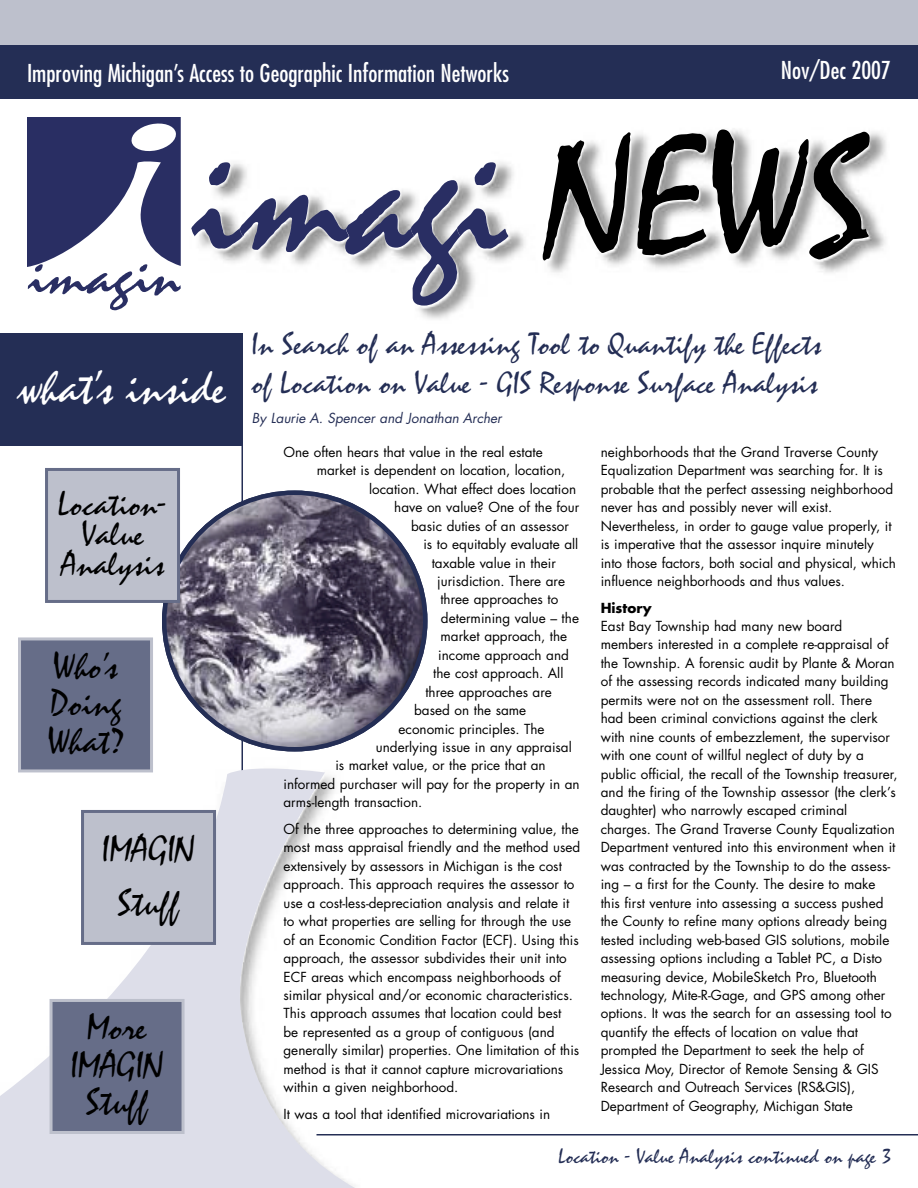
<style>
.page{position:relative;width:918px;height:1188px;background:#fff}
.page>*{position:absolute;margin:0;border:0;box-sizing:border-box;transform-origin:0 0}
.t1{font:48px "Mistral";color:#fff}
.t2{font:37.5px/37.5px "Mistral";color:#000;text-align:center}
.t3{font:34.5px/30px "Mistral";color:#000;text-align:center}
.t4{font:31.5px/39px "Mistral";color:#242e55}
.t5{font:condensed 24px "Futura";color:#fff}
.t6{font:21px "Mistral";color:#242e55}
.t7{font:13.5px/18.5px "Futura";color:#000}
.t8{font:italic 13.5px "Futura";color:#242e55}
.t9{font:700 13.5px "Futura";color:#000}
</style>
<div class="page">
<img style="left:418px;top:129px;width:468px;height:190px">
<hr style="left:242px;top:441px;width:1px;height:342px;background:#242e55">
<svg style="left:0;top:766px;width:355px;height:422px"></svg>
<div style="left:0;top:0;width:918px;height:45px;background:#bdc0cc"></div>
<div style="left:0;top:45px;width:918px;height:54px;background:#242e55"></div>
<div style="left:0;top:333px;width:243px;height:113px;background:#242e55"></div>
<svg style="left:27px;top:117px;width:154px;height:193px"></svg>
<svg style="left:191px;top:162px;width:317px;height:144px"></svg>
<svg style="left:543px;top:132px;width:88px;height:129px"></svg>
<svg style="left:637px;top:133px;width:69px;height:122px"></svg>
<svg style="left:712px;top:130px;width:158px;height:129px"></svg>
<svg style="left:162px;top:490px;width:266px;height:262px"></svg>
<hr style="left:316px;top:1134px;width:602px;height:2px;background:#242e55">
<div style="left:47px;top:469px;width:132px;height:132px;background:#bdc0cc"></div>
<div style="left:45px;top:468px;width:135px;height:135px;border:3px solid #666d88"></div>
<div style="left:83px;top:811px;width:132px;height:132px;background:#bdc0cc"></div>
<div style="left:81px;top:810px;width:135px;height:135px;border:3px solid #666d88"></div>
<div style="left:51px;top:1000px;width:132px;height:132px;background:#666d88"></div>
<div style="left:50px;top:999px;width:135px;height:135px;border:3px solid #bdc0cc"></div>
<div style="left:20px;top:639px;width:132px;height:132px;background:#666d88"></div>
<div style="left:18px;top:637px;width:135px;height:135px;border:3px solid #bdc0cc"></div>
<h3 class="t5" style="left:27px;top:62px;width:484px">Improving Michigan’s Access to Geographic Information Networks</h3>
<h3 class="t5" style="left:781px;top:59px;width:112px">Nov/Dec 2007</h3>
<h1 class="t1" style="left:18px;top:355px;width:209px">what’s inside</h1>
<h3 class="t3" style="left:58px;top:489px;width:110px">Location-<br>Value<br>Analysis</h3>
<h2 class="t2" style="left:48px;top:648px;width:76px;text-align:left">Who’s<br>Doing<br>What?</h2>
<h2 class="t2" style="left:102px;top:822px;width:94px;line-height:54.8px">IMAGIN<br>Stuff</h2>
<h2 class="t2" style="left:71px;top:1009px;width:94px">More<br>IMAGIN<br>Stuff</h2>
<h3 class="t4" style="left:252px;top:325px;width:571px">In Search of an Assessing Tool to Quantify the Effects of Location on Value - GIS Response Surface Analysis</h3>
<p class="t8" style="left:252px;top:411px;width:251px">By Laurie A. Spencer and Jonathan Archer</p>
<p class="t7" style="left:284px;top:444px;width:261px">One often hears that value in the real estate</p>
<p class="t7" style="left:317px;top:462px;width:250px">market is dependent on location, location,</p>
<p class="t7" style="left:369px;top:481px;width:208px">location. What effect does location</p>
<p class="t7" style="left:394px;top:499px;width:187px">have on value? One of the four</p>
<p class="t7" style="left:411px;top:518px;width:159px">basic duties of an assessor</p>
<p class="t7" style="left:423px;top:536px;width:156px">is to equitably evaluate all</p>
<p class="t7" style="left:432px;top:554px;width:126px">taxable value in their</p>
<p class="t7" style="left:437px;top:573px;width:129px">jurisdiction. There are</p>
<p class="t7" style="left:440px;top:591px;width:120px">three approaches to</p>
<p class="t7" style="left:441px;top:610px;width:140px">determining value – the</p>
<p class="t7" style="left:441px;top:628px;width:128px">market approach, the</p>
<p class="t7" style="left:438px;top:647px;width:132px">income approach and</p>
<p class="t7" style="left:433px;top:665px;width:132px">the cost approach. All</p>
<p class="t7" style="left:425px;top:684px;width:128px">three approaches are</p>
<p class="t7" style="left:414px;top:702px;width:114px">based on the same</p>
<p class="t7" style="left:399px;top:721px;width:148px">economic principles. The</p>
<p class="t7" style="left:376px;top:739px;width:197px">underlying issue in any appraisal</p>
<p class="t7" style="left:335px;top:757px;width:212px">is market value, or the price that an</p>
<p class="t7" style="left:283px;top:776px;width:298px">informed purchaser will pay for the property in an</p>
<p class="t7" style="left:283px;top:794px;width:140px">arms-length transaction.</p>
<p class="t7" style="left:283px;top:821px;width:298px">Of the three approaches to determining value, the most mass appraisal friendly and the method used extensively by assessors in Michigan is the cost approach. This approach requires the assessor to use a cost-less-depreciation analysis and relate it to what properties are selling for through the use of an Economic Condition Factor (ECF). Using this approach, the assessor subdivides their unit into ECF areas which encompass neighborhoods of similar physical and/or economic characteristics.<br>This approach assumes that location could best<br>be represented as a group of contiguous (and generally similar) properties. One limitation of this method is that it cannot capture microvariations within a given neighborhood.</p>
<p class="t7" style="left:283px;top:1106px;width:268px">It was a tool that identified microvariations in</p>
<p class="t7" style="left:601px;top:444px;width:297px">neighborhoods that the Grand Traverse County Equalization Department was searching for. It is probable that the perfect assessing neighborhood never has and possibly never will exist.<br>Nevertheless, in order to gauge value properly, it is imperative that the assessor inquire minutely into those factors, both social and physical, which influence neighborhoods and thus values.</p>
<p class="t9" style="left:601px;top:601px;width:52px">History</p>
<p class="t7" style="left:601px;top:618px;width:299px">East Bay Township had many new board members interested in a complete re-appraisal of the Township. A forensic audit by Plante &amp; Moran of the assessing records indicated many building permits were not on the assessment roll. There had been criminal convictions against the clerk with nine counts of embezzlement, the supervisor with one count of willful neglect of duty by a public official, the recall of the Township treasurer, and the firing of the Township assessor (the clerk’s daughter) who narrowly escaped criminal charges. The Grand Traverse County Equalization Department ventured into this environment when it was contracted by the Township to do the assess&shy;ing – a first for the County. The desire to make this first venture into assessing a success pushed the County to refine many options already being tested including web-based GIS solutions, mobile assessing options including a Tablet PC, a Disto measuring device, MobileSketch Pro, Bluetooth technology, Mite-R-Gage, and GPS among other options. It was the search for an assessing tool to quantify the effects of location on value that prompted the Department to seek the help of Jessica Moy, Director of Remote Sensing &amp; GIS Research and Outreach Services (RS&amp;GIS), Department of Geography, Michigan State</p>
<h3 class="t6" style="left:559px;top:1142px;width:334px">Location - Value Analysis continued on page 3</h3>
</div>
